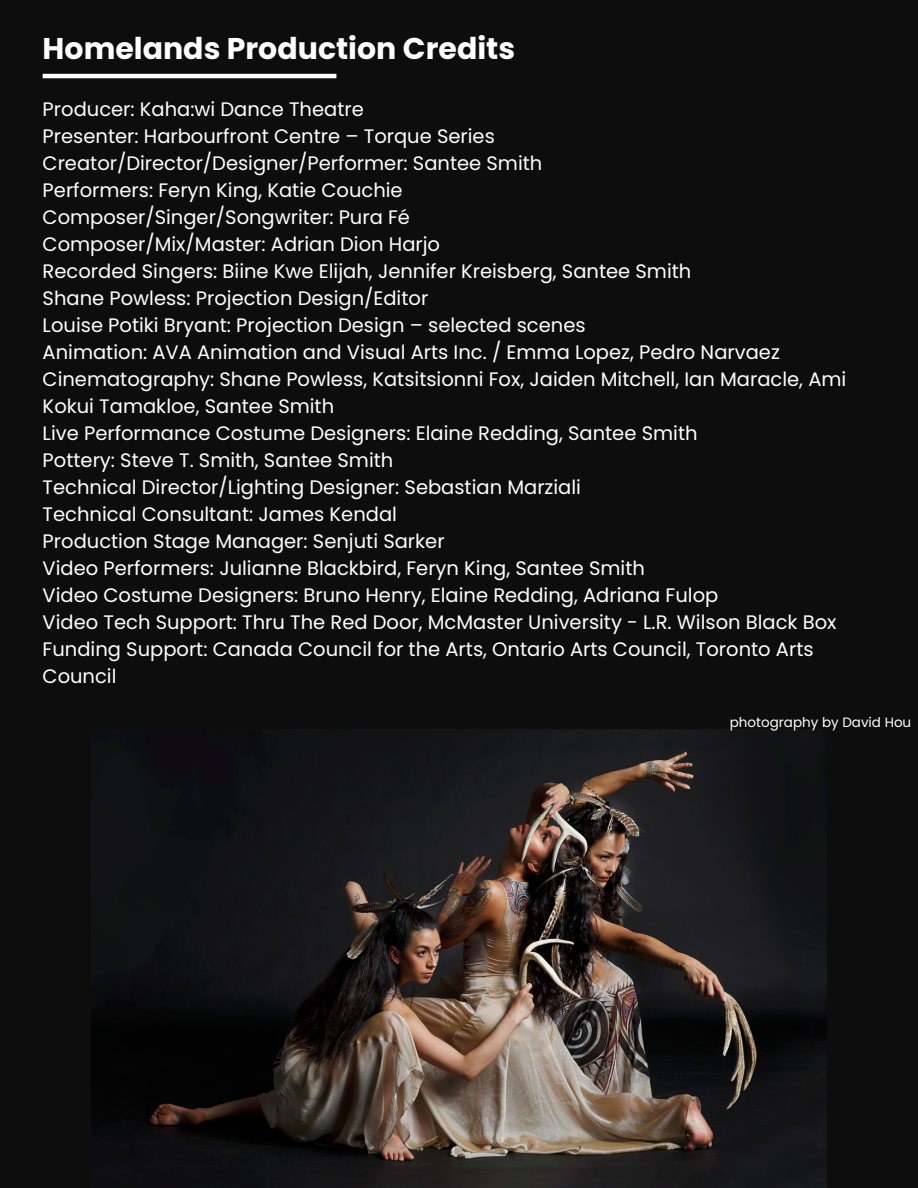
<style>
.page{position:relative;width:918px;height:1188px;background:#0e0d0d}
.page>*{position:absolute;margin:0;border:0;box-sizing:border-box;transform-origin:0 0}
.t1{font:700 30px "Poppins";color:#fff}
.t2{font:19.5px/27px "Poppins";color:#fff}
.t3{font:13.5px "Poppins";color:#fff}
</style>
<div class="page">
<hr style="left:43px;top:74px;width:293px;height:4px;background:#fff">
<img style="left:92px;top:729px;width:734px;height:459px">
<p class="t1" style="left:43px;top:27px;width:474px">Homelands Production Credits</p>
<p class="t2" style="left:43px;top:96px;width:323px">Producer: Kaha:wi Dance Theatre</p>
<p class="t2" style="left:43px;top:123px;width:454px">Presenter: Harbourfront Centre – Torque Series</p>
<p class="t2" style="left:43px;top:150px;width:501px">Creator/Director/Designer/Performer: Santee Smith</p>
<p class="t2" style="left:43px;top:177px;width:362px">Performers: Feryn King, Katie Couchie</p>
<p class="t2" style="left:43px;top:204px;width:369px">Composer/Singer/Songwriter: Pura Fé</p>
<p class="t2" style="left:43px;top:231px;width:399px">Composer/Mix/Master: Adrian Dion Harjo</p>
<p class="t2" style="left:43px;top:258px;width:650px">Recorded Singers: Biine Kwe Elijah, Jennifer Kreisberg, Santee Smith</p>
<p class="t2" style="left:43px;top:285px;width:387px">Shane Powless: Projection Design/Editor</p>
<p class="t2" style="left:43px;top:312px;width:544px">Louise Potiki Bryant: Projection Design – selected scenes</p>
<p class="t2" style="left:43px;top:339px;width:739px">Animation: AVA Animation and Visual Arts Inc. / Emma Lopez, Pedro Narvaez</p>
<p class="t2" style="left:43px;top:366px;width:805px">Cinematography: Shane Powless, Katsitsionni Fox, Jaiden Mitchell, Ian Maracle, Ami<br>Kokui Tamakloe, Santee Smith</p>
<p class="t2" style="left:43px;top:420px;width:656px">Live Performance Costume Designers: Elaine Redding, Santee Smith</p>
<p class="t2" style="left:43px;top:447px;width:352px">Pottery: Steve T. Smith, Santee Smith</p>
<p class="t2" style="left:43px;top:474px;width:540px">Technical Director/Lighting Designer: Sebastian Marziali</p>
<p class="t2" style="left:43px;top:501px;width:356px">Technical Consultant: James Kendal</p>
<p class="t2" style="left:43px;top:528px;width:403px">Production Stage Manager: Senjuti Sarker</p>
<p class="t2" style="left:43px;top:555px;width:604px">Video Performers: Julianne Blackbird, Feryn King, Santee Smith</p>
<p class="t2" style="left:43px;top:582px;width:677px">Video Costume Designers: Bruno Henry, Elaine Redding, Adriana Fulop</p>
<p class="t2" style="left:43px;top:609px;width:795px">Video Tech Support: Thru The Red Door, McMaster University - L.R. Wilson Black Box</p>
<p class="t2" style="left:43px;top:636px;width:772px">Funding Support: Canada Council for the Arts, Ontario Arts Council, Toronto Arts<br>Council</p>
<p class="t3" style="left:730px;top:713px;width:183px">photography by David Hou</p>
</div>
